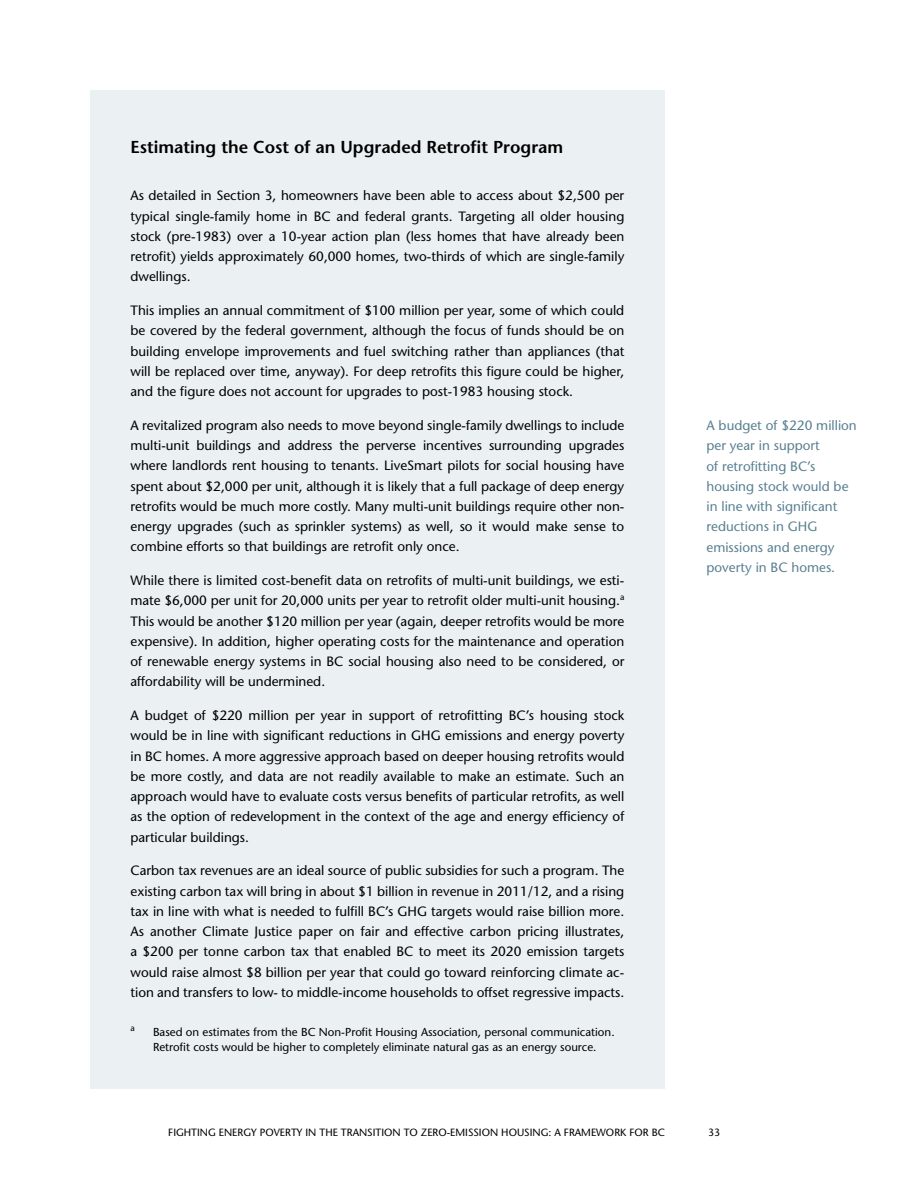
<style>
.page{position:relative;width:918px;height:1188px;background:#fff}
.page>*{position:absolute;margin:0;border:0;box-sizing:border-box;transform-origin:0 0}
.sidebar_head{font:600 17.25px "Stone Sans";color:#000}
.body_text{font:13.5px/20.2px "Stone Sans";color:#000;text-align:justify}
.callout_right{font:13.5px/20.2px "Stone Sans";color:#598092}
.footnotes{font:11.55px/15px "Stone Sans";color:#000}
.t1{font:10.5px "Stone Sans";color:#000}
.footnotes-2{font:8.7px "Stone Sans";color:#000}
</style>
<div class="page">
<div style="left:90px;top:90px;width:575px;height:999px;background:#ebf0f2"></div>
<p class="sidebar_head" style="left:130px;top:136px;width:434px">Estimating the Cost of an Upgraded Retrofit Program</p>
<p class="body_text" style="left:130px;top:186px;width:495px">As detailed in Section 3, homeowners have been able to access about $2,500 per typical single-family home in BC and federal grants. Targeting all older housing stock (pre-1983) over a 10-year action plan (less homes that have already been retrofit) yields approximately 60,000 homes, two-thirds of which are single-family dwellings.</p>
<p class="body_text" style="left:130px;top:300px;width:495px">This implies an annual commitment of $100 million per year, some of which could be covered by the federal government, although the focus of funds should be on building envelope improvements and fuel switching rather than appliances (that will be replaced over time, anyway). For deep retrofits this figure could be higher, and the figure does not account for upgrades to post-1983 housing stock.</p>
<p class="body_text" style="left:130px;top:415px;width:495px">A revitalized program also needs to move beyond single-family dwellings to include multi-unit buildings and address the perverse incentives surrounding upgrades where landlords rent housing to tenants. LiveSmart pilots for social housing have spent about $2,000 per unit, although it is likely that a full package of deep energy retrofits would be much more costly. Many multi-unit buildings require other non&shy;energy upgrades (such as sprinkler systems) as well, so it would make sense to combine efforts so that buildings are retrofit only once.</p>
<p class="body_text" style="left:130px;top:570px;width:495px">While there is limited cost-benefit data on retrofits of multi-unit buildings, we esti&shy;mate $6,000 per unit for 20,000 units per year to retrofit older multi-unit housing.<sup>a </sup>This would be another $120 million per year (again, deeper retrofits would be more expensive). In addition, higher operating costs for the maintenance and operation of renewable energy systems in BC social housing also need to be considered, or affordability will be undermined.</p>
<p class="body_text" style="left:130px;top:705px;width:495px">A budget of $220 million per year in support of retrofitting BC’s housing stock would be in line with significant reductions in GHG emissions and energy poverty in BC homes. A more aggressive approach based on deeper housing retrofits would be more costly, and data are not readily available to make an estimate. Such an approach would have to evaluate costs versus benefits of particular retrofits, as well as the option of redevelopment in the context of the age and energy efficiency of particular buildings.</p>
<p class="body_text" style="left:130px;top:861px;width:495px">Carbon tax revenues are an ideal source of public subsidies for such a program. The existing carbon tax will bring in about $1 billion in revenue in 2011/12, and a rising tax in line with what is needed to fulfill BC’s GHG targets would raise billion more.<br>As another Climate Justice paper on fair and effective carbon pricing illustrates, a $200 per tonne carbon tax that enabled BC to meet its 2020 emission targets would raise almost $8 billion per year that could go toward reinforcing climate ac&shy;tion and transfers to low- to middle-income households to offset regressive impacts.</p>
<p class="footnotes-2" style="left:130px;top:1023px;width:6px">a</p>
<p class="footnotes" style="left:153px;top:1024px;width:463px">Based on estimates from the BC Non-Profit Housing Association, personal communication.<br>Retrofit costs would be higher to completely eliminate natural gas as an energy source.</p>
<p class="callout_right" style="left:706px;top:415px;width:152px">A budget of $220 million per year in support<br>of retrofitting BC’s housing stock would be in line with significant reductions in GHG emissions and energy poverty in BC homes.</p>
<p class="t1" style="left:168px;top:1126px;width:498px">FIGHTING ENERGY POVERTY IN THE TRANSITION TO ZERO-EMISSION HOUSING: A FRAMEWORK FOR BC</p>
<p class="t1" style="left:708px;top:1126px;width:14px">33</p>
</div>
